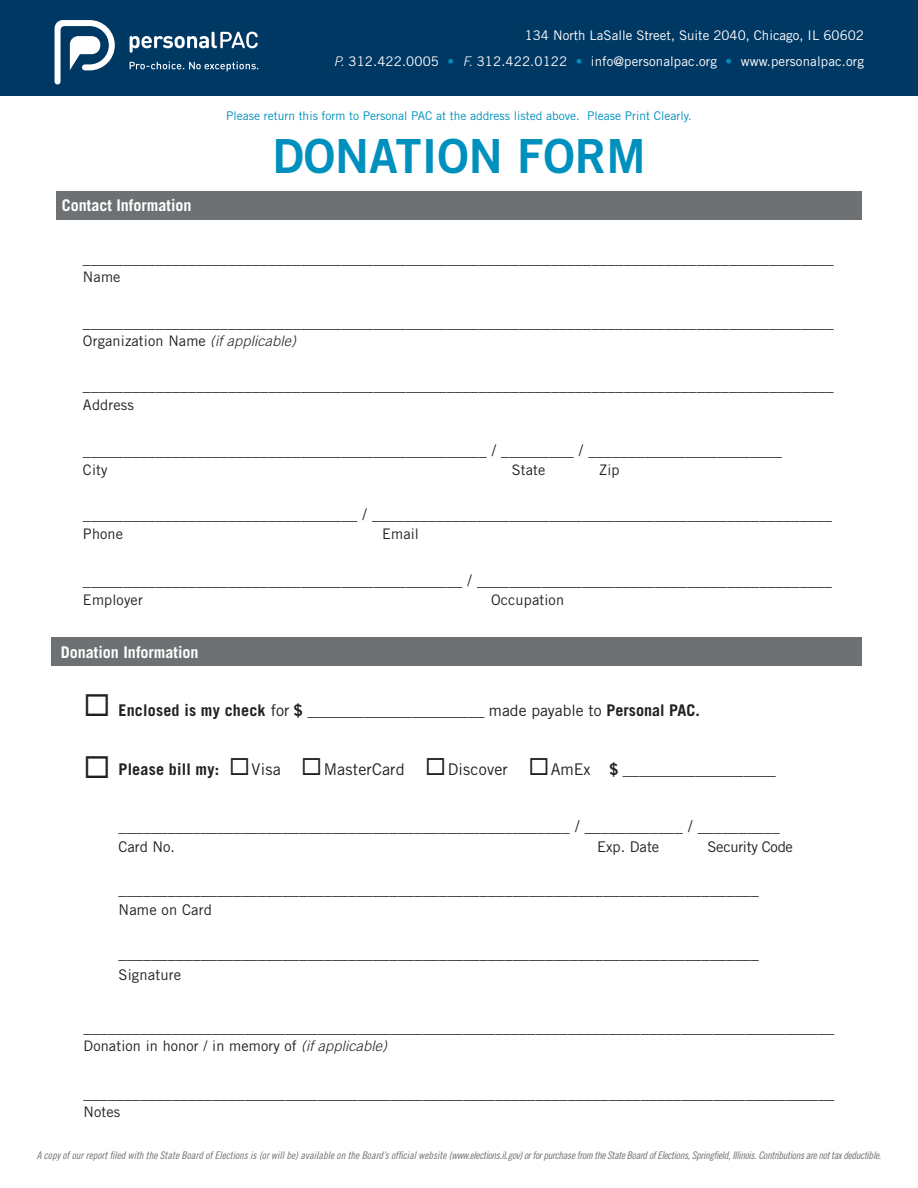
<style>
.page{position:relative;width:918px;height:1188px;background:#fff}
.page>*{position:absolute;margin:0;border:0;box-sizing:border-box;transform-origin:0 0}
.t1{font:47.1px "Trade Gothic LT Std Bd 2";color:#0090be}
.t2{font:16.05px "Trade Gothic LT Std";color:#231f20}
.t3{font:700 16.05px "Trade Gothic LT Std";letter-spacing:.01em;color:#231f20}
.t4{font:700 16.05px "Trade Gothic LT Std";color:#fff}
.t5{font:15.9px "Trade Gothic LT Std";color:#231f20}
.t6{font:14.7px "Trade Gothic LT Std";color:#231f20}
.t7{font:14.7px "Trade Gothic LT Std";letter-spacing:-.02em;color:#231f20}
.t8{font:14.55px "Trade Gothic LT Std";letter-spacing:.01em;color:#231f20}
.t9{font:13.2px "Trade Gothic LT Std";letter-spacing:.01em;color:#fff}
.t10{font:12px "Trade Gothic LT Std";color:#0090be}
.t11{font:10.5px "Trade Gothic LT Std Cn 18 Obl";letter-spacing:-.03em;color:#6e7173}
.s1{font-weight:300;font-style:italic}
.s2{color:#0090be}
.s3{font-weight:400}
.s4{font-weight:400;font-size:15.75px}
.s5{font-weight:700}
</style>
<div class="page">
<div style="left:56px;top:191px;width:806px;height:28px;background:#6e7173"></div>
<div style="left:51px;top:638px;width:811px;height:28px;background:#6e7173"></div>
<div style="left:0;top:0;width:918px;height:96px;background:#003864"></div>
<svg style="left:130px;top:32px;width:128px;height:21px"></svg>
<svg style="left:130px;top:62px;width:128px;height:10px"></svg>
<svg style="left:55px;top:20px;width:60px;height:64px"></svg>
<p class="t9" style="left:525px;top:27px;width:341px">134 North LaSalle Street, Suite 2040, Chicago, IL 60602</p>
<p class="t9" style="left:334px;top:53px;width:532px"><span class="s1">P.</span> 312.422.0005 <span class="s2">•</span> <span class="s1">F.</span> 312.422.0122 <span class="s2">•</span> info@personalpac.org <span class="s2">•</span> www.personalpac.org</p>
<p class="t10" style="left:226px;top:108px;width:467px">Please return this form to Personal PAC at the address listed above. Please Print Clearly.</p>
<p class="t4" style="left:62px;top:195px;width:131px">Contact Information</p>
<p class="t1" style="left:272px;top:127px;width:375px">DONATION FORM</p>
<p class="t5" style="left:83px;top:249px;width:752px">_____________________________________________________________________________________________</p>
<p class="t8" style="left:83px;top:268px;width:39px">Name</p>
<p class="t5" style="left:83px;top:312px;width:752px">_____________________________________________________________________________________________</p>
<p class="t8" style="left:83px;top:332px;width:215px">Organization Name <span class="s1">(if applicable)</span></p>
<p class="t5" style="left:83px;top:376px;width:752px">_____________________________________________________________________________________________</p>
<p class="t8" style="left:83px;top:396px;width:52px">Address</p>
<p class="t5" style="left:83px;top:440px;width:701px">__________________________________________________ / _________ / ________________________</p>
<p class="t8" style="left:83px;top:461px;width:26px">City</p>
<p class="t8" style="left:512px;top:461px;width:35px">State</p>
<p class="t8" style="left:599px;top:461px;width:22px">Zip</p>
<p class="t5" style="left:83px;top:505px;width:751px">__________________________________ / _________________________________________________________</p>
<p class="t8" style="left:83px;top:525px;width:42px">Phone</p>
<p class="t8" style="left:382px;top:525px;width:38px">Email</p>
<p class="t5" style="left:83px;top:571px;width:751px">_______________________________________________ / ____________________________________________</p>
<p class="t8" style="left:83px;top:591px;width:61px">Employer</p>
<p class="t8" style="left:491px;top:591px;width:75px">Occupation</p>
<p class="t4" style="left:61px;top:642px;width:139px">Donation Information</p>
<p class="t3" style="left:119px;top:701px;width:583px">Enclosed is my check <span class="s3">for</span> $ ______________________ <span class="s4">made payable to</span> Personal PAC.</p>
<p class="t3" style="left:119px;top:760px;width:659px">Please bill my: ◻<span class="s3">Visa</span> ◻<span class="s3">MasterCard</span> ◻<span class="s3">Discover</span> ◻<span class="s3">AmEx</span> $ ___________________</p>
<p class="t2" style="left:119px;top:817px;width:663px">_________________________________________________<span class="s5">_</span>_____ / _____<span class="s5">__</span>_____ / __________</p>
<p class="t6" style="left:119px;top:837px;width:58px">Card No.</p>
<p class="t6" style="left:597px;top:837px;width:64px">Exp. Date</p>
<p class="t7" style="left:708px;top:837px;width:87px">Security Code</p>
<p class="t2" style="left:119px;top:880px;width:642px">______________________________________________________________________________</p>
<p class="t6" style="left:119px;top:901px;width:95px">Name on Card</p>
<p class="t2" style="left:119px;top:943px;width:642px">______________________________________________________________________________</p>
<p class="t6" style="left:119px;top:966px;width:64px">Signature</p>
<p class="t5" style="left:84px;top:1018px;width:752px">_____________________________________________________________________________________________</p>
<p class="t8" style="left:84px;top:1037px;width:305px">Donation in honor / in memory of <span class="s1">(if applicable)</span></p>
<p class="t5" style="left:84px;top:1084px;width:752px">_____________________________________________________________________________________________</p>
<p class="t8" style="left:84px;top:1103px;width:38px">Notes</p>
<p class="t11" style="left:37px;top:1149px;width:846px">A copy of our report filed with the State Board of Elections is (or will be) available on the Board’s official website (www.elections.il.gov) or for purchase from the State Board of Elections, Springfield, Illinois. Contributions are not tax deductible.</p>
</div>
